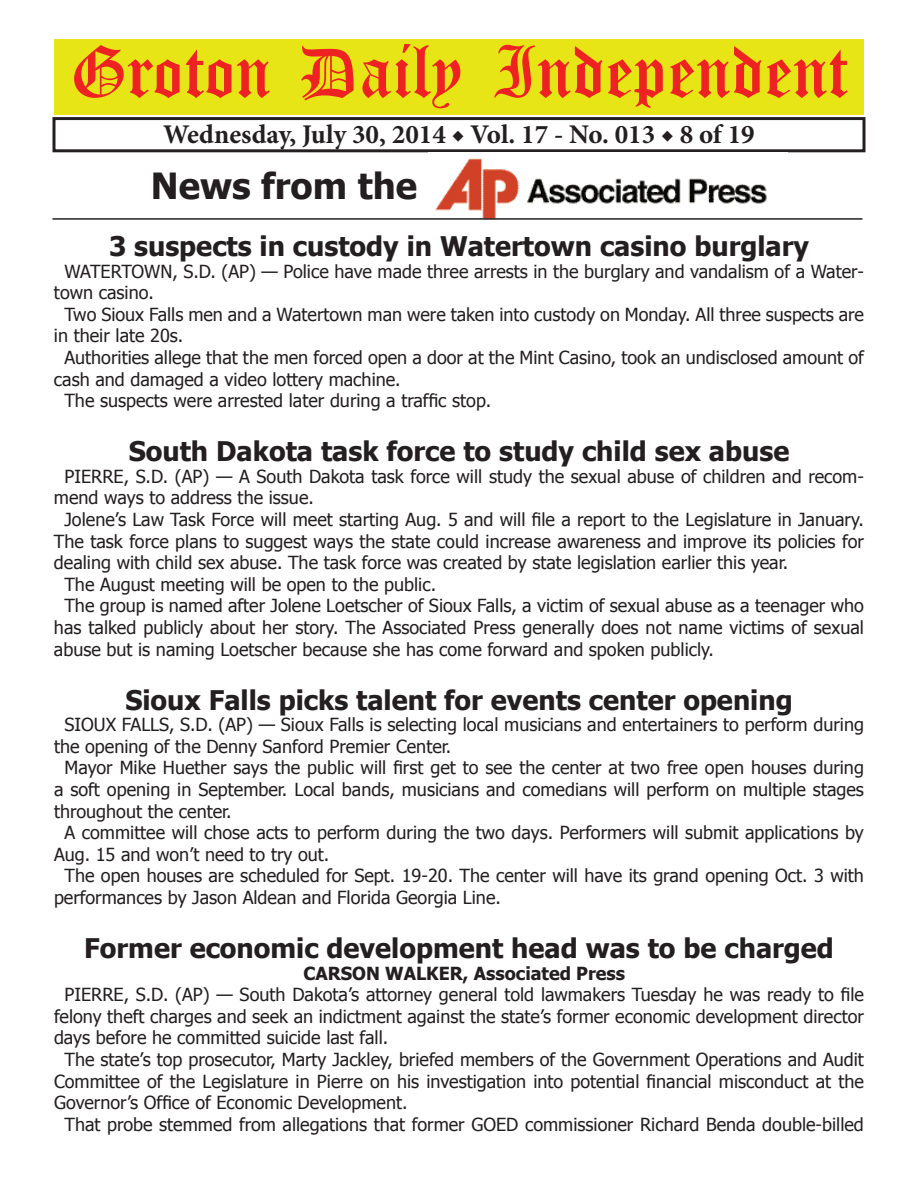
<style>
.page{position:relative;width:918px;height:1188px;background:#fff}
.page>*{position:absolute;margin:0;border:0;box-sizing:border-box;transform-origin:0 0}
.t1{font:54px "Old English Five";color:#ee2123}
.t2{font:700 36px "Tahoma";color:#231f20}
.t3{font:700 27px "Tahoma";color:#231f20}
.t4{font:700 27px "Minion Pro";color:#231f20}
.t5{font:18px "Tahoma";color:#231f20}
.t6{font:700 18px "Tahoma";color:#231f20}
</style>
<div class="page">
<div style="left:52px;top:117px;width:814px;height:35px;border:3px solid #231f20"></div>
<div style="left:54px;top:40px;width:810px;height:75px;background:#e7e515"></div>
<img style="left:435px;top:158px;width:332px;height:60px">
<hr style="left:52px;top:218px;width:810px;height:2px;background:#231f20">
<h1 class="t1" style="left:70px;top:47px;width:779px">Groton Daily Independent</h1>
<h3 class="t4" style="left:163px;top:116px;width:593px">Wednesday, July 30, 2014 ◆ Vol. 17 - No. 013 ◆ 8 of 19</h3>
<h2 class="t2" style="left:151px;top:161px;width:268px">News from the</h2>
<h3 class="t3" style="left:109px;top:227px;width:701px">3 suspects in custody in Watertown casino burglary</h3>
<p class="t5" style="left:64px;top:259px;width:801px">WATERTOWN, S.D. (AP) — Police have made three arrests in the burglary and vandalism of a Water-</p>
<p class="t5" style="left:54px;top:281px;width:101px">town casino.</p>
<p class="t5" style="left:64px;top:302px;width:801px">Two Sioux Falls men and a Watertown man were taken into custody on Monday. All three suspects are</p>
<p class="t5" style="left:54px;top:324px;width:131px">in their late 20s.</p>
<p class="t5" style="left:64px;top:345px;width:801px">Authorities allege that the men forced open a door at the Mint Casino, took an undisclosed amount of</p>
<p class="t5" style="left:54px;top:367px;width:348px">cash and damaged a video lottery machine.</p>
<p class="t5" style="left:64px;top:389px;width:428px">The suspects were arrested later during a traffic stop.</p>
<h3 class="t3" style="left:129px;top:433px;width:662px">South Dakota task force to study child sex abuse</h3>
<p class="t5" style="left:64px;top:464px;width:801px">PIERRE, S.D. (AP) — A South Dakota task force will study the sexual abuse of children and recom-</p>
<p class="t5" style="left:54px;top:486px;width:261px">mend ways to address the issue.</p>
<p class="t5" style="left:64px;top:507px;width:801px">Jolene’s Law Task Force will meet starting Aug. 5 and will file a report to the Legislature in January.</p>
<p class="t5" style="left:54px;top:529px;width:811px">The task force plans to suggest ways the state could increase awareness and improve its policies for</p>
<p class="t5" style="left:54px;top:551px;width:736px">dealing with child sex abuse. The task force was created by state legislation earlier this year.</p>
<p class="t5" style="left:64px;top:572px;width:373px">The August meeting will be open to the public.</p>
<p class="t5" style="left:64px;top:594px;width:801px">The group is named after Jolene Loetscher of Sioux Falls, a victim of sexual abuse as a teenager who</p>
<p class="t5" style="left:54px;top:615px;width:811px">has talked publicly about her story. The Associated Press generally does not name victims of sexual</p>
<p class="t5" style="left:54px;top:637px;width:662px">abuse but is naming Loetscher because she has come forward and spoken publicly.</p>
<h3 class="t3" style="left:125px;top:681px;width:669px">Sioux Falls picks talent for events center opening</h3>
<p class="t5" style="left:64px;top:713px;width:801px">SIOUX FALLS, S.D. (AP) — Sioux Falls is selecting local musicians and entertainers to perform during</p>
<p class="t5" style="left:54px;top:734px;width:399px">the opening of the Denny Sanford Premier Center.</p>
<p class="t5" style="left:64px;top:756px;width:801px">Mayor Mike Huether says the public will first get to see the center at two free open houses during</p>
<p class="t5" style="left:54px;top:777px;width:811px">a soft opening in September. Local bands, musicians and comedians will perform on multiple stages</p>
<p class="t5" style="left:54px;top:799px;width:179px">throughout the center.</p>
<p class="t5" style="left:64px;top:821px;width:801px">A committee will chose acts to perform during the two days. Performers will submit applications by</p>
<p class="t5" style="left:54px;top:842px;width:277px">Aug. 15 and won’t need to try out.</p>
<p class="t5" style="left:64px;top:864px;width:801px">The open houses are scheduled for Sept. 19-20. The center will have its grand opening Oct. 3 with</p>
<p class="t5" style="left:54px;top:885px;width:448px">performances by Jason Aldean and Florida Georgia Line.</p>
<h3 class="t3" style="left:84px;top:929px;width:751px">Former economic development head was to be charged</h3>
<p class="t6" style="left:303px;top:961px;width:323px">CARSON WALKER, Associated Press</p>
<p class="t5" style="left:64px;top:983px;width:801px">PIERRE, S.D. (AP) — South Dakota’s attorney general told lawmakers Tuesday he was ready to file</p>
<p class="t5" style="left:54px;top:1004px;width:811px">felony theft charges and seek an indictment against the state’s former economic development director</p>
<p class="t5" style="left:54px;top:1026px;width:336px">days before he committed suicide last fall.</p>
<p class="t5" style="left:64px;top:1047px;width:801px">The state’s top prosecutor, Marty Jackley, briefed members of the Government Operations and Audit</p>
<p class="t5" style="left:54px;top:1069px;width:811px">Committee of the Legislature in Pierre on his investigation into potential financial misconduct at the</p>
<p class="t5" style="left:54px;top:1091px;width:355px">Governor’s Office of Economic Development.</p>
<p class="t5" style="left:64px;top:1112px;width:801px">That probe stemmed from allegations that former GOED commissioner Richard Benda double-billed</p>
</div>
